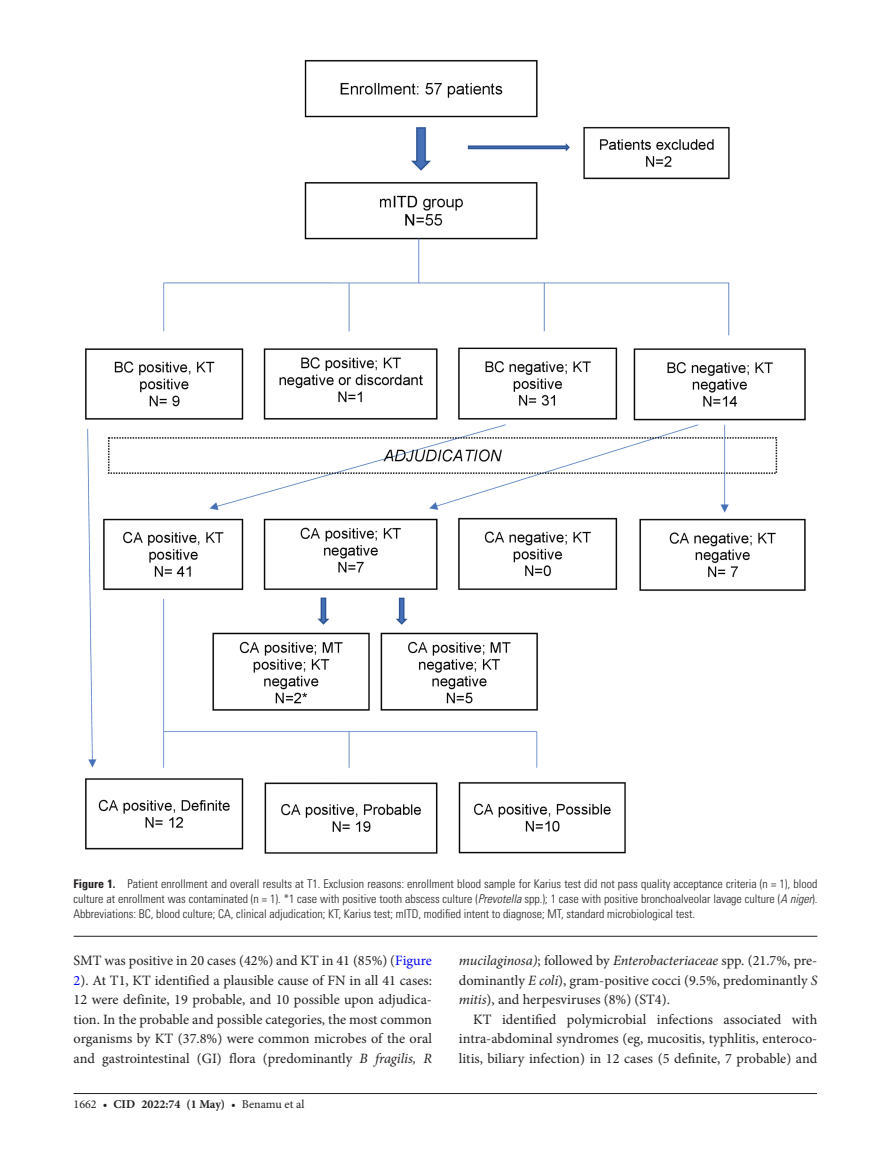
<style>
.page{position:relative;width:891px;height:1174px;background:#fff}
.page>*{position:absolute;margin:0;border:0;box-sizing:border-box;transform-origin:0 0}
.t1{font:14.25px/19.5px "Minion Pro";color:#231f20;text-align:justify}
.t2{font:300 condensed 12px/15px "Univers LT Std";color:#231f20;text-align:justify}
.t3{font:12px "Minion Pro";color:#231f20}
.s1{font-weight:700}
.s2{font-style:italic}
.s3{color:#00f}
</style>
<div class="page">
<hr style="left:74px;top:1093px;width:743px;height:1px;background:#231f20">
<hr style="left:74px;top:936px;width:743px;height:1px;background:#231f20">
<img style="left:85px;top:59px;width:721px;height:795px">
<p class="t2" style="left:74px;top:876px;width:745px"><span class="s1">Figure 1.</span> Patient enrollment and overall results at T1. Exclusion reasons: enrollment blood sample for Karius test did not pass quality acceptance criteria (n = 1), blood culture at enrollment was contaminated (n = 1). *1 case with positive tooth abscess culture (<span class="s2">Prevotella</span> spp.); 1 case with positive bronchoalveolar lavage culture (<span class="s2">A niger</span>).<br>Abbreviations: BC, blood culture; CA, clinical adjudication; KT, Karius test; mITD, modified intent to diagnose; MT, standard microbiological test.</p>
<p class="t1" style="left:74px;top:951px;width:360px">SMT was positive in 20 cases (42%) and KT in 41 (85%) (<span class="s3">Figure 2</span>). At T1, KT identified a plausible cause of FN in all 41 cases:<br>12 were definite, 19 probable, and 10 possible upon adjudica&shy;tion. In the probable and possible categories, the most common organisms by KT (37.8%) were common microbes of the oral and gastrointestinal (GI) flora (predominantly <span class="s2">B fragilis, R</span></p>
<p class="t1" style="left:459px;top:951px;width:360px"><span class="s2">mucilaginosa)</span>; followed by <span class="s2">Enterobacteriaceae</span> spp. (21.7%, pre&shy;dominantly <span class="s2">E coli</span>), gram-positive cocci (9.5%, predominantly <span class="s2">S mitis</span>), and herpesviruses (8%) (ST4).</p>
<p class="t1" style="left:459px;top:1010px;width:360px;text-indent:14px">KT identified polymicrobial infections associated with intra-abdominal syndromes (eg, mucositis, typhlitis, enteroco&shy;litis, biliary infection) in 12 cases (5 definite, 7 probable) and</p>
<p class="t3" style="left:74px;top:1096px;width:232px">1662 • <span class="s1">cid 2022:74 (1 May)</span> • Benamu et al</p>
</div>
